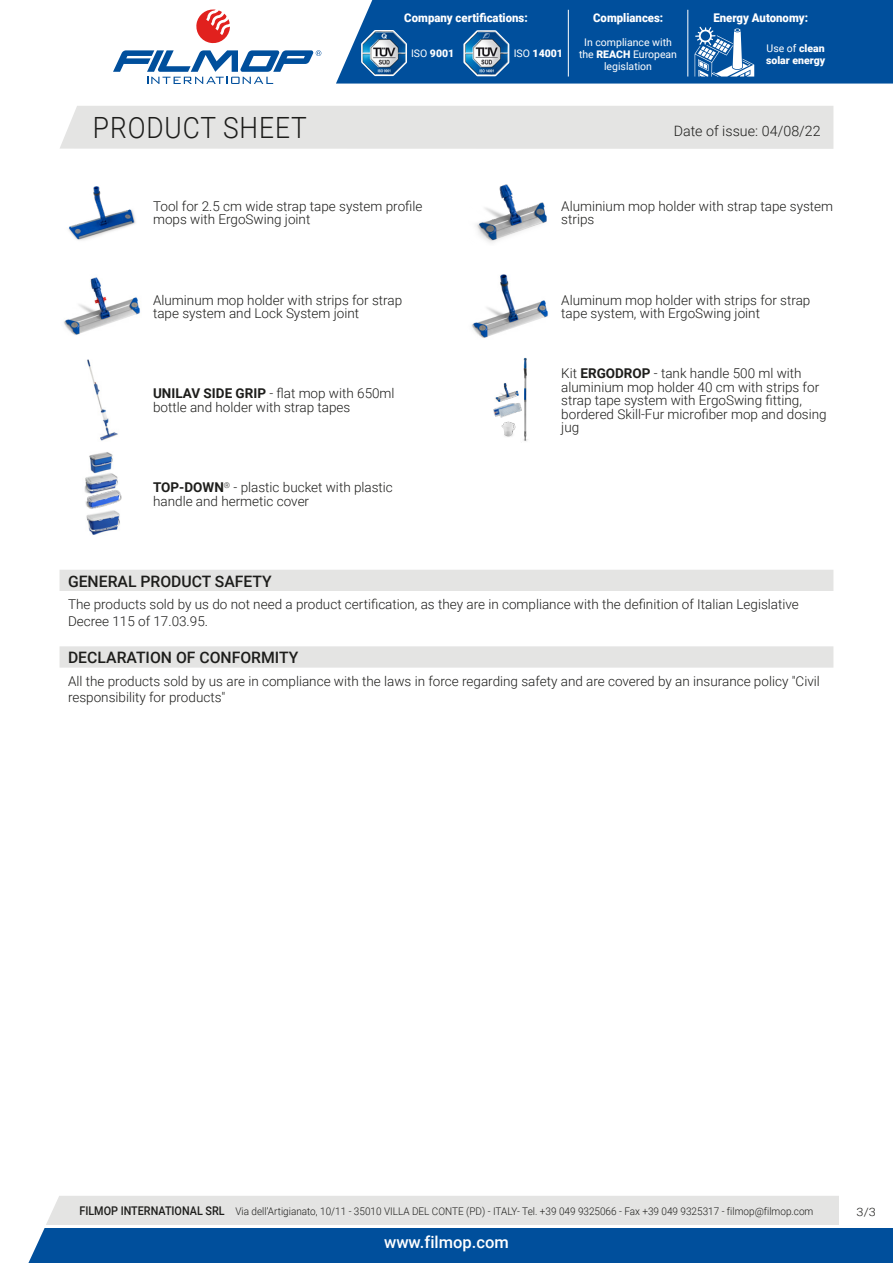
<style>
.page{position:relative;width:893px;height:1263px;background:#fff}
.page>*{position:absolute;margin:0;border:0;box-sizing:border-box;transform-origin:0 0}
.t1{font:300 29.25px "Roboto";letter-spacing:.035em;color:#1d1d1b;scale:.9 1}
.t2{font:500 16.5px "Roboto";color:#fff}
.t3{font:500 15.75px "Roboto";color:#1d1d1b}
.t4{font:300 14.25px "Roboto";color:#1d1d1b}
.t5{font:300 13.5px/13.5px "Roboto";color:#1d1d1b}
.t6{font:900 12px "Roboto";color:#fff;scale:.95 1}
.t7{font:300 11.55px "Roboto";color:#1d1d1b;scale:1.11 1}
.t8{font:300 10.5px "Roboto";color:#1d1d1b;scale:.95 1}
.t9{font:10.5px/12px "Roboto";color:#fff;text-align:center}
.t10{font:900 10.5px/12px "Roboto";color:#fff}
.s1{font-weight:400}
.s2{font-weight:900}
.s3{font-weight:700}
.s4{font-weight:500;font-size:12px}
</style>
<div class="page">
<svg style="left:28px;top:1196px;width:865px;height:67px;background:#6893bd"></svg>
<div style="left:60px;top:106px;width:773px;height:43px;background:#e4e4e3"></div>
<svg style="left:196px;top:10px;width:34px;height:34px"></svg>
<svg style="left:113px;top:50px;width:208px;height:34px"></svg>
<div style="left:336px;top:0;width:557px;height:84px;background:#004f9c"></div>
<svg style="left:462px;top:28px;width:49px;height:50px"></svg>
<img style="left:465px;top:32px;width:43px;height:43px">
<svg style="left:360px;top:28px;width:48px;height:49px"></svg>
<img style="left:362px;top:31px;width:44px;height:44px">
<hr style="left:568px;top:10px;width:1px;height:67px;background:#fff">
<hr style="left:688px;top:10px;width:1px;height:67px;background:#fff">
<svg style="left:695px;top:27px;width:59px;height:50px"></svg>
<img style="left:68px;top:186px;width:68px;height:54px">
<img style="left:476px;top:184px;width:71px;height:59px">
<img style="left:63px;top:277px;width:77px;height:58px">
<img style="left:471px;top:274px;width:77px;height:64px">
<img style="left:87px;top:359px;width:31px;height:82px">
<img style="left:493px;top:403px;width:24px;height:15px">
<img style="left:517px;top:358px;width:11px;height:83px">
<img style="left:502px;top:422px;width:13px;height:15px">
<img style="left:495px;top:382px;width:25px;height:21px">
<img style="left:89px;top:452px;width:24px;height:20px">
<img style="left:84px;top:472px;width:34px;height:17px">
<img style="left:86px;top:510px;width:34px;height:25px">
<img style="left:84px;top:489px;width:38px;height:20px">
<div style="left:60px;top:570px;width:773px;height:21px;background:#e4e4e3"></div>
<div style="left:60px;top:646px;width:773px;height:22px;background:#e4e4e3"></div>
<hr style="left:45px;top:1225px;width:848px;height:2px;background:#fff">
<div style="left:839px;top:1196px;width:54px;height:31px;background:#fff"></div>
<p class="t6" style="left:404px;top:9px;width:131px">Company certifications:</p>
<p class="t10" style="left:411px;top:47px;width:45px"><span class="s1">ISO</span> 9001</p>
<p class="t10" style="left:514px;top:47px;width:51px"><span class="s1">ISO</span> 14001</p>
<p class="t6" style="left:593px;top:9px;width:75px">Compliances:</p>
<p class="t6" style="left:713px;top:9px;width:101px">Energy Autonomy:</p>
<p class="t9" style="left:579px;top:35px;width:100px">In compliance with the <span class="s2">REACH</span> European legislation</p>
<p class="t10" style="left:766px;top:41px;width:61px"><span class="s1">Use of</span> clean solar energy</p>
<h1 class="t1" style="left:93px;top:107px;width:239px">PRODUCT SHEET</h1>
<p class="t4" style="left:674px;top:121px;width:148px">Date of issue: 04/08/22</p>
<p class="t5" style="left:153px;top:199px;width:271px">Tool for 2.5 cm wide strap tape system profile mops with ErgoSwing joint</p>
<p class="t5" style="left:561px;top:199px;width:273px">Aluminium mop holder with strap tape system strips</p>
<p class="t5" style="left:153px;top:293px;width:251px">Aluminum mop holder with strips for strap tape system and Lock System joint</p>
<p class="t5" style="left:561px;top:293px;width:251px">Aluminum mop holder with strips for strap tape system, with ErgoSwing joint</p>
<p class="t5" style="left:153px;top:386px;width:243px"><span class="s3">UNILAV SIDE GRIP</span> - flat mop with 650ml bottle and holder with strap tapes</p>
<p class="t5" style="left:153px;top:480px;width:241px"><span class="s3">TOP-DOWN</span><sup>®</sup> - plastic bucket with plastic handle and hermetic cover</p>
<p class="t5" style="left:561px;top:366px;width:267px">Kit <span class="s3">ERGODROP</span> - tank handle 500 ml with aluminium mop holder 40 cm with strips for strap tape system with ErgoSwing fitting, bordered Skill-Fur microfiber mop and dosing jug</p>
<p class="t3" style="left:68px;top:570px;width:205px">GENERAL PRODUCT SAFETY</p>
<p class="t5" style="left:68px;top:596px;width:732px;line-height:16.2px">The products sold by us do not need a product certification, as they are in compliance with the definition of Italian Legislative<br>Decree 115 of 17.03.95.</p>
<p class="t3" style="left:68px;top:647px;width:232px">DECLARATION OF CONFORMITY</p>
<p class="t5" style="left:68px;top:672px;width:753px;line-height:16.2px">All the products sold by us are in compliance with the laws in force regarding safety and are covered by an insurance policy "Civil responsibility for products"</p>
<p class="t8" style="left:79px;top:1204px;width:774px"><span class="s4">FILMOP INTERNATIONAL SRL</span> Via dell’Artigianato, 10/11 - 35010 VILLA DEL CONTE (PD) - ITALY- Tel. +39 049 9325066 - Fax +39 049 9325317 - filmop@filmop.com</p>
<p class="t2" style="left:384px;top:1230px;width:126px">www.filmop.com</p>
<p class="t7" style="left:857px;top:1204px;width:19px">3/3</p>
</div>
